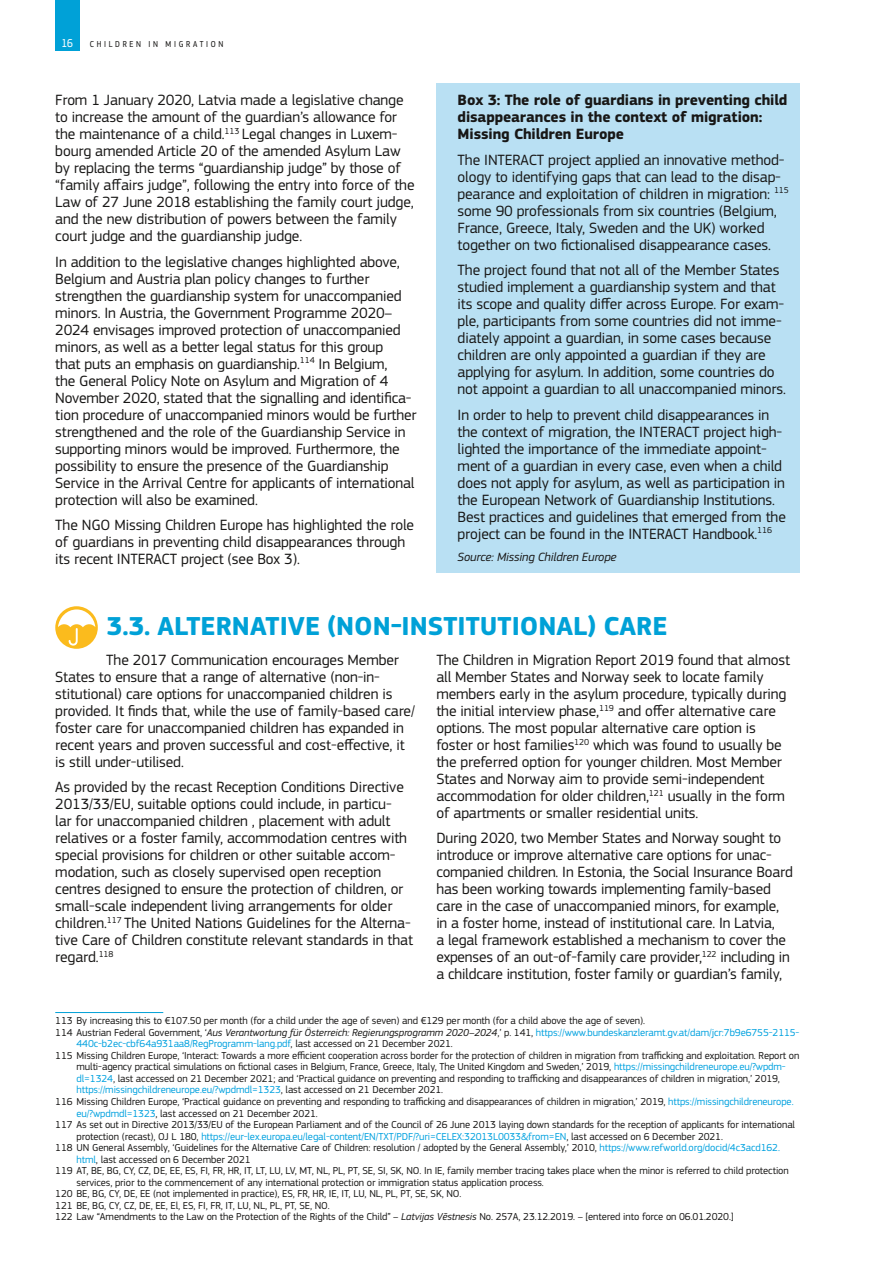
<style>
.page{position:relative;width:893px;height:1263px;background:#fff}
.page>*{position:absolute;margin:0;border:0;box-sizing:border-box;transform-origin:0 0}
.t1{font:700 27px "EC Square Sans Pro";color:#00a1d7}
.t2{font:15.45px/17px "EC Square Sans Pro";letter-spacing:-.01em;color:#181716}
.t3{font:700 15.45px/17px "EC Square Sans Pro";letter-spacing:-.01em;color:#181716}
.t4{font:italic 12.45px "EC Square Sans Pro";letter-spacing:-.01em;color:#181716}
.t5{font:12px "EC Square Sans Cond Pro";color:#fff}
.t6{font:10.5px "EC Square Sans Pro";letter-spacing:-.01em;color:#181716}
.t7{font:10.5px "EC Square Sans Pro";letter-spacing:-.01em;color:#00a1df}
.t8{font:italic 10.5px "EC Square Sans Pro";letter-spacing:-.01em;color:#181716}
.t9{font:9px "EC Square Sans Cond Pro";letter-spacing:.3em;color:#181716}
.s1{font-style:normal}
.s2{font-style:normal;color:#00a1df}
.s3{color:#181716}
.s4{color:#00a1df}
.s5{font-style:italic}
</style>
<div class="page">
<div style="left:55px;top:0;width:24px;height:51px;background:#00a1d7"></div>
<hr style="left:55px;top:1012px;width:108px;height:1px;background:#00a1d7">
<div style="left:436px;top:83px;width:363px;height:68px;background:#b9e0f3"></div>
<div style="left:436px;top:142px;width:363px;height:120px;background:#b9e0f3"></div>
<div style="left:436px;top:253px;width:363px;height:153px;background:#b9e0f3"></div>
<div style="left:436px;top:397px;width:363px;height:154px;background:#b9e0f3"></div>
<div style="left:436px;top:541px;width:363px;height:31px;background:#b9e0f3"></div>
<svg style="left:55px;top:606px;width:43px;height:43px"></svg>
<svg style="left:58px;top:609px;width:37px;height:37px"></svg>
<p class="t5" style="left:62px;top:36px;width:13px">16</p>
<p class="t9" style="left:90px;top:39px;width:135px">CHILDREN IN MIGRATION</p>
<p class="t2" style="left:55px;top:92px;width:361px">From 1 January 2020, Latvia made a legislative change to increase the amount of the guardian’s allowance for the maintenance of a child.<sup>113</sup> Legal changes in Luxem&shy;bourg amended Article 20 of the amended Asylum Law by replacing the terms “guardianship judge” by those of “family affairs judge”, following the entry into force of the Law of 27 June 2018 establishing the family court judge, and the new distribution of powers between the family court judge and the guardianship judge.</p>
<p class="t2" style="left:55px;top:253px;width:363px">In addition to the legislative changes highlighted above, Belgium and Austria plan policy changes to further strengthen the guardianship system for unaccompanied minors. In Austria, the Government Programme 2020– 2024 envisages improved protection of unaccompanied minors, as well as a better legal status for this group<br>that puts an emphasis on guardianship.<sup>114</sup> In Belgium,<br>the General Policy Note on Asylum and Migration of 4<br>November 2020, stated that the signalling and identifica&shy;tion procedure of unaccompanied minors would be further strengthened and the role of the Guardianship Service in supporting minors would be improved. Furthermore, the possibility to ensure the presence of the Guardianship Service in the Arrival Centre for applicants of international protection will also be examined.</p>
<p class="t2" style="left:55px;top:517px;width:360px">The NGO Missing Children Europe has highlighted the role of guardians in preventing child disappearances through its recent INTERACT project (see Box 3).</p>
<p class="t3" style="left:458px;top:92px;width:331px">Box 3: The role of guardians in preventing child disappearances in the context of migration:<br>Missing Children Europe</p>
<p class="t2" style="left:458px;top:151px;width:333px">The INTERACT project applied an innovative method&shy;ology to identifying gaps that can lead to the disap&shy;pearance and exploitation of children in migration: <sup>115 </sup>some 90 professionals from six countries (Belgium, France, Greece, Italy, Sweden and the UK) worked together on two fictionalised disappearance cases.</p>
<p class="t2" style="left:458px;top:262px;width:330px">The project found that not all of the Member States studied implement a guardianship system and that its scope and quality differ across Europe. For exam&shy;ple, participants from some countries did not imme&shy;diately appoint a guardian, in some cases because children are only appointed a guardian if they are applying for asylum. In addition, some countries do not appoint a guardian to all unaccompanied minors.</p>
<p class="t2" style="left:458px;top:406px;width:330px">In order to help to prevent child disappearances in the context of migration, the INTERACT project high&shy;lighted the importance of the immediate appoint&shy;ment of a guardian in every case, even when a child does not apply for asylum, as well as participation in the European Network of Guardianship Institutions.<br>Best practices and guidelines that emerged from the project can be found in the INTERACT Handbook.<sup>116</sup></p>
<p class="t4" style="left:458px;top:549px;width:161px">Source: Missing Children Europe</p>
<h1 class="t1" style="left:107px;top:610px;width:562px">3.3. ALTERNATIVE (NON-INSTITUTIONAL) CARE</h1>
<p class="t2" style="left:55px;top:651px;width:361px;text-indent:51px">The 2017 Communication encourages Member States to ensure that a range of alternative (non-in&shy;stitutional) care options for unaccompanied children is provided. It finds that, while the use of family-based care/ foster care for unaccompanied children has expanded in recent years and proven successful and cost-effective, it is still under-utilised.</p>
<p class="t2" style="left:55px;top:779px;width:359px">As provided by the recast Reception Conditions Directive 2013/33/EU, suitable options could include, in particu-<br>lar for unaccompanied children , placement with adult relatives or a foster family, accommodation centres with special provisions for children or other suitable accom&shy;modation, such as closely supervised open reception centres designed to ensure the protection of children, or small-scale independent living arrangements for older children.<sup>117</sup> The United Nations Guidelines for the Alterna&shy;tive Care of Children constitute relevant standards in that regard.<sup>118</sup></p>
<p class="t2" style="left:436px;top:651px;width:355px">The Children in Migration Report 2019 found that almost all Member States and Norway seek to locate family members early in the asylum procedure, typically during the initial interview phase,<sup>119</sup> and offer alternative care options. The most popular alternative care option is foster or host families<sup>120</sup> which was found to usually be the preferred option for younger children. Most Member States and Norway aim to provide semi-independent accommodation for older children,<sup>121</sup> usually in the form of apartments or smaller residential units.</p>
<p class="t2" style="left:436px;top:830px;width:358px">During 2020, two Member States and Norway sought to introduce or improve alternative care options for unac&shy;companied children. In Estonia, the Social Insurance Board has been working towards implementing family-based care in the case of unaccompanied minors, for example, in a foster home, instead of institutional care. In Latvia,<br>a legal framework established a mechanism to cover the expenses of an out-of-family care provider,<sup>122</sup> including in a childcare institution, foster family or guardian’s family,</p>
<p class="t6" style="left:55px;top:1014px;width:591px">113 By increasing this to €107.50 per month (for a child under the age of seven) and €129 per month (for a child above the age of seven).</p>
<p class="t8" style="left:55px;top:1026px;width:746px"><span class="s1">114 Austrian Federal Government, ‘</span>Aus Verantwortung für Österreich: Regierungsprogramm 2020–2024<span class="s1">,’ p. 141,</span> <span class="s2">https://www.bundeskanzleramt.gv.at/dam/jcr:7b9e6755-2115-</span></p>
<p class="t7" style="left:77px;top:1037px;width:378px">440c-b2ec-cbf64a931aa8/RegProgramm-lang.pdf<span class="s3">, last accessed on 21 December 2021.</span></p>
<p class="t6" style="left:55px;top:1049px;width:745px">115 Missing Children Europe, ‘Interact: Towards a more efficient cooperation across border for the protection of children in migration from trafficking and exploitation. Report on</p>
<p class="t6" style="left:77px;top:1061px;width:711px">multi-agency practical simulations on fictional cases in Belgium, France, Greece, Italy, The United Kingdom and Sweden,’ 2019, <span class="s4">https://missingchildreneurope.eu/?wpdm-</span></p>
<p class="t6" style="left:77px;top:1072px;width:705px"><span class="s4">dl=1324</span>, last accessed on 21 December 2021; and ‘Practical guidance on preventing and responding to trafficking and disappearances of children in migration,’ 2019,</p>
<p class="t7" style="left:77px;top:1084px;width:368px">https://missingchildreneurope.eu/?wpdmdl=1323<span class="s3">, last accessed on 21 December 2021.</span></p>
<p class="t6" style="left:55px;top:1095px;width:740px">116 Missing Children Europe, ‘Practical guidance on preventing and responding to trafficking and disappearances of children in migration,’ 2019, <span class="s4">https://missingchildreneurope.</span></p>
<p class="t6" style="left:77px;top:1107px;width:243px"><span class="s4">eu/?wpdmdl=1323</span>, last accessed on 21 December 2021.</p>
<p class="t6" style="left:55px;top:1118px;width:741px">117 As set out in Directive 2013/33/EU of the European Parliament and of the Council of 26 June 2013 laying down standards for the reception of applicants for international</p>
<p class="t7" style="left:77px;top:1130px;width:648px"><span class="s3">protection (recast), OJ L 180,</span> https://eur-lex.europa.eu/legal-content/EN/TXT/PDF/?uri=CELEX:32013L0033&amp;from=EN<span class="s3">, last accessed on 6 December 2021.</span></p>
<p class="t6" style="left:55px;top:1141px;width:726px">118 UN General Assembly, ‘Guidelines for the Alternative Care of Children: resolution / adopted by the General Assembly,’ 2010, <span class="s4">https://www.refworld.org/docid/4c3acd162.</span></p>
<p class="t6" style="left:77px;top:1153px;width:176px"><span class="s4">html</span>, last accessed on 6 December 2021</p>
<p class="t6" style="left:55px;top:1165px;width:735px">119 AT, BE, BG, CY, CZ, DE, EE, ES, FI, FR, HR, IT, LT, LU, LV, MT, NL, PL, PT, SE, SI, SK, NO. In IE, family member tracing takes place when the minor is referred to child protection</p>
<p class="t6" style="left:77px;top:1176px;width:469px">services, prior to the commencement of any international protection or immigration status application process.</p>
<p class="t6" style="left:55px;top:1188px;width:408px">120 BE, BG, CY, DE, EE (not implemented in practice), ES, FR, HR, IE, IT, LU, NL, PL, PT, SE, SK, NO.</p>
<p class="t6" style="left:55px;top:1199px;width:276px">121 BE, BG, CY, CZ, DE, EE, El, ES, FI, FR, IT, LU, NL, PL, PT, SE, NO.</p>
<p class="t6" style="left:55px;top:1211px;width:680px">122 Law “Amendments to the Law on the Protection of the Rights of the Child” – <span class="s5">Latvijas Vēstnesis</span> No. 257A, 23.12.2019. – [entered into force on 06.01.2020.]</p>
</div>
